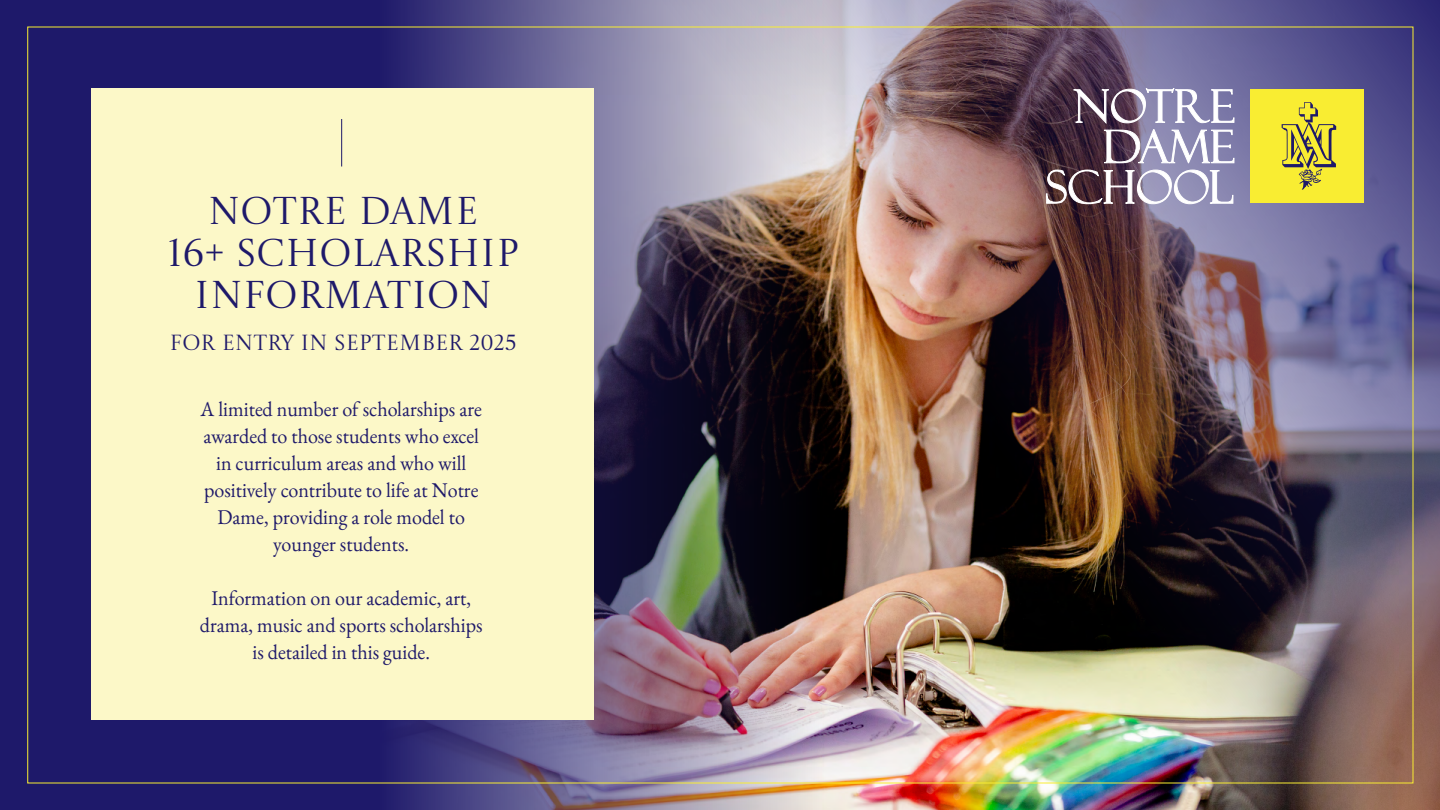
<style>
.page{position:relative;width:1440px;height:810px;background:#fff}
.page>*{position:absolute;margin:0;border:0;box-sizing:border-box;transform-origin:0 0}
.t1{font:38.55px/42.1px "Castoro Titling";color:#1e196a;text-align:center}
.t2{font:21.75px "Castoro Titling";color:#1e196a}
.t3{font:21px/27px "EB Garamond";color:#1e196a;text-align:center;scale:.95 1}
</style>
<div class="page">
<img style="left:0;top:0;width:1440px;height:810px">
<div style="left:1251px;top:90px;width:113px;height:113px;background:#f9ed32"></div>
<svg style="left:1282px;top:102px;width:54px;height:88px"></svg>
<svg style="left:1073px;top:88px;width:161px;height:75px"></svg>
<svg style="left:1046px;top:170px;width:187px;height:34px"></svg>
<div style="left:91px;top:88px;width:503px;height:632px;background:#fcf8c8"></div>
<hr style="left:341px;top:119px;width:1px;height:47px;background:#1e196a">
<h1 class="t1" style="left:167px;top:190px;width:354px">NOTRE DAME<br>16+ SCHOLARSHIP<br>IN FORMATION</h1>
<p class="t2" style="left:170px;top:326px;width:349px">FOR ENTRY IN SEPTEMBER 2025</p>
<p class="t3" style="left:201px;top:395px;width:298px">A limited number of scholarships are awarded to those students who excel in curriculum areas and who will positively contribute to life at Notre<br>Dame, providing a role model to younger students.</p>
<p class="t3" style="left:200px;top:584px;width:299px">Information on our academic, art, drama, music and sports scholarships is detailed in this guide.</p>
</div>
